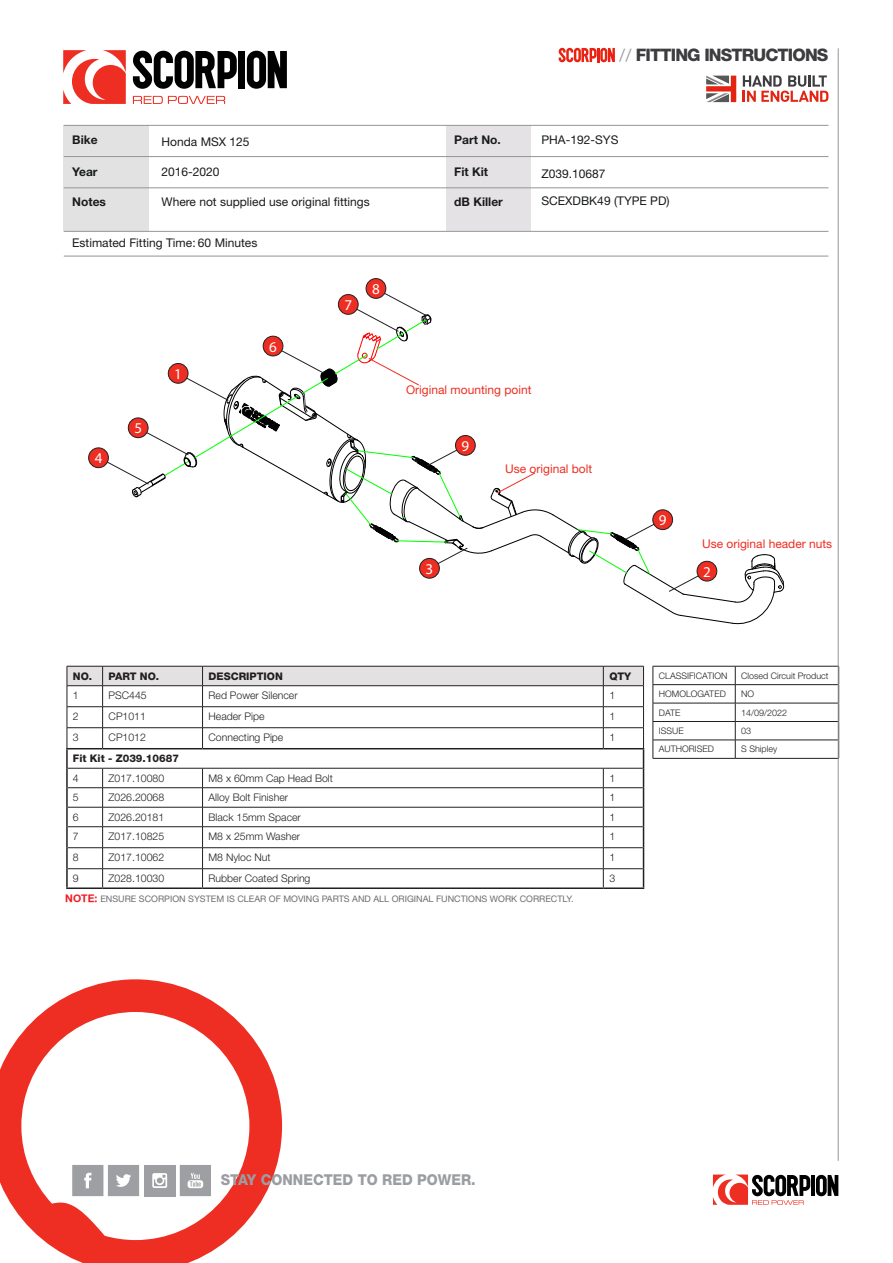
<style>
.page{position:relative;width:893px;height:1263px;background:#fff}
.page>*{position:absolute;margin:0;border:0;box-sizing:border-box;transform-origin:0 0}
.t1{font:800 17.25px "Helvetica Neue LT Std";letter-spacing:-.05em;color:#3d3d40}
.t2{font:800 15px "Helvetica Neue LT Std";color:#9b9ea1;scale:.94 1}
.t3{font:15px "Myriad Pro";color:#fff}
.t4{font:12px "Helvetica Neue LT Std";color:#191b1b}
.t5{font:12px "Helvetica Neue LT Std";color:#ee2e22}
.t6{font:700 12px "Helvetica Neue LT Std";color:#191b1b}
.t7{font:300 10.5px "Helvetica Neue LT Std";color:#231f20}
.t8{font:800 10.5px "Helvetica Neue LT Std";color:#231f20}
.t9{font:300 9px "Helvetica Neue LT Std";color:#231f20}
.t10{font:9px "Helvetica Neue LT Std";color:#6c6d70}
.s1{font-family:"Myriad Pro";font-weight:400;font-size:18px;color:#9c9da3}
.s2{font-family:"Helvetica Neue";font-weight:700;font-size:10.5px;color:#ee1d23}
</style>
<div class="page">
<div style="left:446px;top:126px;width:84px;height:105px;background:#e4e2e4"></div>
<hr style="left:66px;top:887px;width:37px;height:2px;background:#231f20">
<hr style="left:103px;top:887px;width:100px;height:2px;background:#231f20">
<hr style="left:203px;top:887px;width:400px;height:2px;background:#231f20">
<hr style="left:603px;top:887px;width:41px;height:2px;background:#231f20">
<svg style="left:66px;top:666px;width:578px;height:221px"></svg>
<hr style="left:67px;top:685px;width:36px;height:1px;background:#231f20">
<div style="left:64px;top:125px;width:85px;height:106px;background:#e2e2e3"></div>
<svg style="left:0;top:979px;width:282px;height:284px"></svg>
<hr style="left:64px;top:156px;width:764px;height:1px;background:#939598">
<hr style="left:64px;top:188px;width:764px;height:1px;background:#939598">
<svg style="left:713px;top:1174px;width:97px;height:31px"></svg>
<hr style="left:811px;top:1175px;width:4px;height:21px;background:#000">
<svg style="left:816px;top:1175px;width:22px;height:21px"></svg>
<hr style="left:653px;top:666px;width:82px;height:1px;background:#231f20">
<hr style="left:735px;top:666px;width:104px;height:1px;background:#231f20">
<hr style="left:653px;top:684px;width:82px;height:1px;background:#231f20">
<hr style="left:735px;top:684px;width:104px;height:1px;background:#231f20">
<hr style="left:653px;top:703px;width:82px;height:1px;background:#231f20">
<hr style="left:735px;top:703px;width:104px;height:1px;background:#231f20">
<hr style="left:653px;top:721px;width:82px;height:1px;background:#231f20">
<hr style="left:735px;top:721px;width:104px;height:1px;background:#231f20">
<hr style="left:653px;top:740px;width:82px;height:1px;background:#231f20">
<svg style="left:653px;top:666px;width:1px;height:92px"></svg>
<hr style="left:735px;top:740px;width:104px;height:1px;background:#231f20">
<svg style="left:735px;top:666px;width:1px;height:92px"></svg>
<hr style="left:653px;top:758px;width:82px;height:1px;background:#231f20">
<hr style="left:735px;top:758px;width:104px;height:1px;background:#231f20">
<svg style="left:72px;top:1165px;width:67px;height:31px;background:#acaeb0"></svg>
<svg style="left:180px;top:1165px;width:31px;height:31px"></svg>
<div style="left:144px;top:1165px;width:31px;height:31px;background:#9d9fa2"></div>
<svg style="left:152px;top:1173px;width:15px;height:15px"></svg>
<hr style="left:64px;top:256px;width:764px;height:1px;background:#939598">
<hr style="left:64px;top:231px;width:764px;height:1px;background:#939598">
<hr style="left:64px;top:125px;width:764px;height:1px;background:#939598">
<svg style="left:133px;top:96px;width:92px;height:8px"></svg>
<svg style="left:63px;top:50px;width:63px;height:54px"></svg>
<svg style="left:133px;top:51px;width:104px;height:38px"></svg>
<div style="left:238px;top:51px;width:7px;height:37px;background:#000"></div>
<svg style="left:247px;top:51px;width:40px;height:38px"></svg>
<hr style="left:838px;top:48px;width:1px;height:1113px;background:#939598">
<svg style="left:559px;top:48px;width:56px;height:14px"></svg>
<svg style="left:706px;top:76px;width:30px;height:26px"></svg>
<svg style="left:743px;top:75px;width:86px;height:27px"></svg>
<svg style="left:98px;top:288px;width:686px;height:337px"></svg>
<div style="left:89px;top:448px;width:19px;height:20px;background:#ee2e22;border-radius:50%"></div>
<div style="left:88px;top:447px;width:21px;height:21px;border:1px solid #231f20;border-radius:50%"></div>
<div style="left:128px;top:418px;width:20px;height:20px;background:#ee2e22;border-radius:50%"></div>
<div style="left:128px;top:417px;width:20px;height:21px;border:1px solid #231f20;border-radius:50%"></div>
<div style="left:168px;top:363px;width:20px;height:20px;background:#ee2e22;border-radius:50%"></div>
<div style="left:168px;top:363px;width:20px;height:21px;border:1px solid #231f20;border-radius:50%"></div>
<div style="left:263px;top:336px;width:20px;height:20px;background:#ee2e22;border-radius:50%"></div>
<div style="left:263px;top:336px;width:20px;height:20px;border:1px solid #231f20;border-radius:50%"></div>
<div style="left:338px;top:295px;width:20px;height:19px;background:#ee2e22;border-radius:50%"></div>
<div style="left:338px;top:294px;width:20px;height:21px;border:1px solid #231f20;border-radius:50%"></div>
<div style="left:366px;top:279px;width:20px;height:19px;background:#ee2e22;border-radius:50%"></div>
<div style="left:366px;top:278px;width:20px;height:21px;border:1px solid #231f20;border-radius:50%"></div>
<div style="left:455px;top:435px;width:20px;height:20px;background:#ee2e22;border-radius:50%"></div>
<div style="left:455px;top:435px;width:21px;height:21px;border:1px solid #231f20;border-radius:50%"></div>
<div style="left:420px;top:558px;width:19px;height:20px;background:#ee2e22;border-radius:50%"></div>
<div style="left:419px;top:558px;width:21px;height:20px;border:1px solid #231f20;border-radius:50%"></div>
<div style="left:653px;top:510px;width:20px;height:20px;background:#ee2e22;border-radius:50%"></div>
<div style="left:652px;top:509px;width:21px;height:21px;border:1px solid #231f20;border-radius:50%"></div>
<div style="left:697px;top:561px;width:20px;height:20px;background:#ee2e22;border-radius:50%"></div>
<div style="left:697px;top:561px;width:20px;height:20px;border:1px solid #231f20;border-radius:50%"></div>
<p class="t1" style="left:619px;top:44px;width:211px"><span class="s1">//</span> FITTING INSTRUCTIONS</p>
<p class="t6" style="left:72px;top:132px;width:27px">Bike</p>
<p class="t6" style="left:72px;top:164px;width:27px">Year</p>
<p class="t6" style="left:72px;top:194px;width:35px">Notes</p>
<p class="t4" style="left:162px;top:134px;width:90px">Honda MSX 125</p>
<p class="t4" style="left:162px;top:164px;width:60px">2016-2020</p>
<p class="t4" style="left:162px;top:195px;width:210px">Where not supplied use original fittings</p>
<p class="t4" style="left:72px;top:236px;width:187px">Estimated Fitting Time: 60 Minutes</p>
<p class="t3" style="left:95px;top:449px;width:9px">4</p>
<p class="t3" style="left:134px;top:419px;width:9px">5</p>
<p class="t3" style="left:174px;top:365px;width:9px">1</p>
<p class="t3" style="left:269px;top:337px;width:9px">6</p>
<p class="t3" style="left:344px;top:296px;width:9px">7</p>
<p class="t3" style="left:372px;top:280px;width:9px">8</p>
<p class="t6" style="left:454px;top:132px;width:48px">Part No.</p>
<p class="t6" style="left:454px;top:164px;width:35px">Fit Kit</p>
<p class="t6" style="left:454px;top:194px;width:50px">dB Killer</p>
<p class="t4" style="left:541px;top:133px;width:78px">PHA-192-SYS</p>
<p class="t4" style="left:541px;top:166px;width:66px">Z039.10687</p>
<p class="t4" style="left:541px;top:194px;width:130px">SCEXDBK49 (TYPE PD)</p>
<p class="t5" style="left:406px;top:382px;width:127px">Original mounting point</p>
<p class="t3" style="left:461px;top:437px;width:9px">9</p>
<p class="t5" style="left:505px;top:461px;width:89px">Use original bolt</p>
<p class="t3" style="left:659px;top:511px;width:9px">9</p>
<p class="t5" style="left:702px;top:537px;width:132px">Use original header nuts</p>
<p class="t3" style="left:426px;top:560px;width:9px">3</p>
<p class="t3" style="left:703px;top:562px;width:9px">2</p>
<p class="t8" style="left:73px;top:670px;width:21px">NO.</p>
<p class="t8" style="left:109px;top:670px;width:52px">PART NO.</p>
<p class="t8" style="left:209px;top:670px;width:76px">DESCRIPTION</p>
<p class="t8" style="left:609px;top:670px;width:23px">QTY</p>
<p class="t7" style="left:73px;top:689px;width:7px">1</p>
<p class="t7" style="left:109px;top:689px;width:40px">PSC445</p>
<p class="t7" style="left:209px;top:689px;width:91px">Red Power Silencer</p>
<p class="t7" style="left:609px;top:689px;width:7px">1</p>
<p class="t7" style="left:73px;top:710px;width:7px">2</p>
<p class="t7" style="left:109px;top:710px;width:39px">CP1011</p>
<p class="t7" style="left:209px;top:710px;width:58px">Header Pipe</p>
<p class="t7" style="left:609px;top:710px;width:7px">1</p>
<p class="t7" style="left:73px;top:731px;width:7px">3</p>
<p class="t7" style="left:109px;top:731px;width:39px">CP1012</p>
<p class="t7" style="left:209px;top:731px;width:76px">Connecting Pipe</p>
<p class="t7" style="left:609px;top:731px;width:7px">1</p>
<p class="t8" style="left:73px;top:752px;width:108px">Fit Kit - Z039.10687</p>
<p class="t7" style="left:73px;top:771px;width:7px">4</p>
<p class="t7" style="left:109px;top:771px;width:57px">Z017.10080</p>
<p class="t7" style="left:209px;top:771px;width:126px">M8 x 60mm Cap Head Bolt</p>
<p class="t7" style="left:609px;top:771px;width:7px">1</p>
<p class="t7" style="left:73px;top:791px;width:7px">5</p>
<p class="t7" style="left:109px;top:791px;width:57px">Z026.20068</p>
<p class="t7" style="left:209px;top:791px;width:81px">Alloy Bolt Finisher</p>
<p class="t7" style="left:609px;top:791px;width:7px">1</p>
<p class="t7" style="left:73px;top:810px;width:7px">6</p>
<p class="t7" style="left:109px;top:810px;width:57px">Z026.20181</p>
<p class="t7" style="left:209px;top:810px;width:94px">Black 15mm Spacer</p>
<p class="t7" style="left:609px;top:810px;width:7px">1</p>
<p class="t7" style="left:73px;top:830px;width:7px">7</p>
<p class="t7" style="left:109px;top:830px;width:57px">Z017.10825</p>
<p class="t7" style="left:209px;top:830px;width:93px">M8 x 25mm Washer</p>
<p class="t7" style="left:609px;top:830px;width:7px">1</p>
<p class="t7" style="left:73px;top:851px;width:7px">8</p>
<p class="t7" style="left:109px;top:851px;width:57px">Z017.10062</p>
<p class="t7" style="left:209px;top:851px;width:64px">M8 Nyloc Nut</p>
<p class="t7" style="left:609px;top:851px;width:7px">1</p>
<p class="t7" style="left:73px;top:872px;width:7px">9</p>
<p class="t7" style="left:109px;top:872px;width:57px">Z028.10030</p>
<p class="t7" style="left:209px;top:872px;width:103px">Rubber Coated Spring</p>
<p class="t7" style="left:609px;top:872px;width:7px">3</p>
<p class="t10" style="left:65px;top:894px;width:510px"><span class="s2">NOTE:</span> ENSURE SCORPION SYSTEM IS CLEAR OF MOVING PARTS AND ALL ORIGINAL FUNCTIONS WORK CORRECTLY.</p>
<p class="t9" style="left:659px;top:670px;width:70px">CLASSIFICATION</p>
<p class="t9" style="left:741px;top:670px;width:89px">Closed Circuit Product</p>
<p class="t9" style="left:659px;top:688px;width:68px">HOMOLOGATED</p>
<p class="t9" style="left:741px;top:688px;width:15px">NO</p>
<p class="t9" style="left:659px;top:707px;width:23px">DATE</p>
<p class="t9" style="left:741px;top:707px;width:48px">14/09/2022</p>
<p class="t9" style="left:659px;top:725px;width:26px">ISSUE</p>
<p class="t9" style="left:741px;top:725px;width:12px">03</p>
<p class="t9" style="left:659px;top:744px;width:57px">AUTHORISED</p>
<p class="t9" style="left:741px;top:744px;width:38px">S Shipley</p>
<p class="t2" style="left:221px;top:1170px;width:273px">STAY CONNECTED TO RED POWER.</p>
</div>
